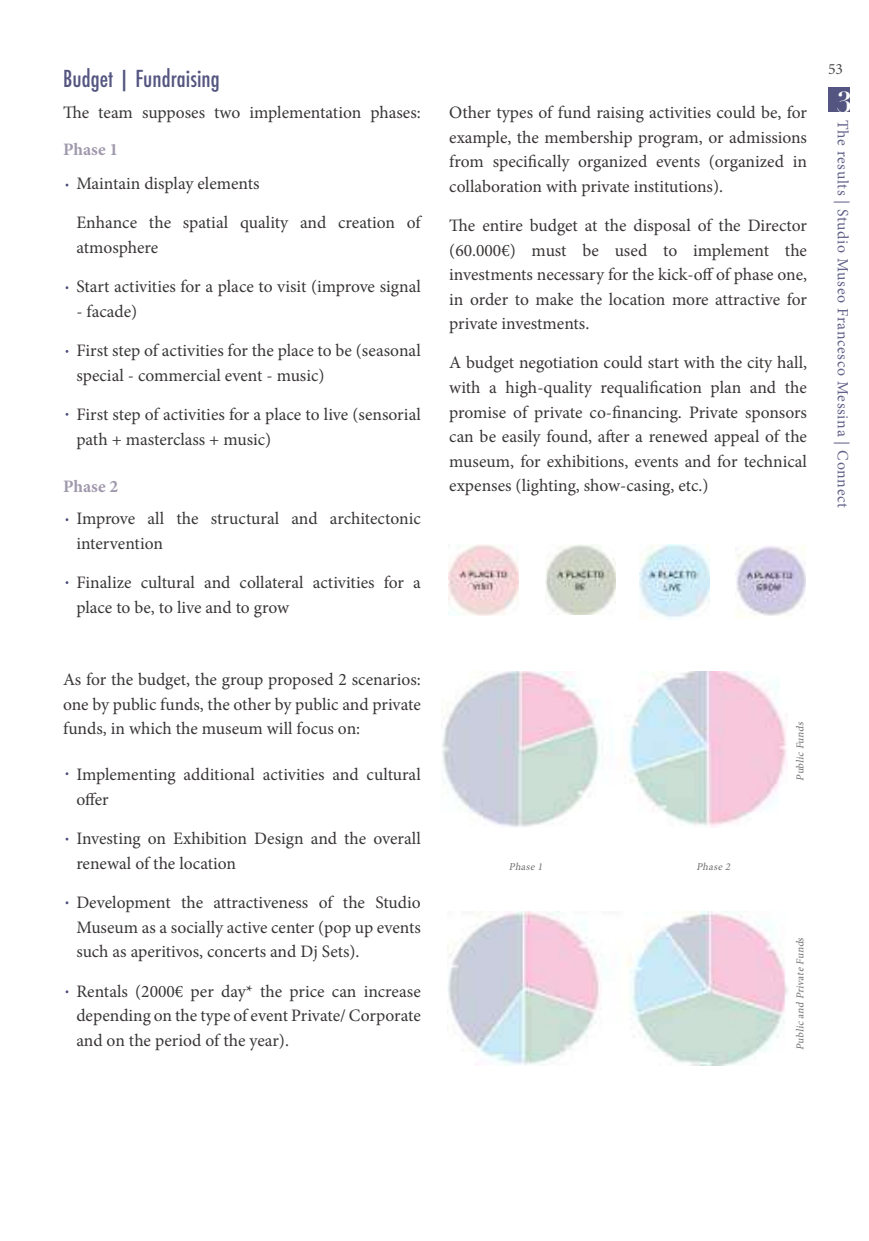
<style>
.page{position:relative;width:869px;height:1241px;background:#fff}
.page>*{position:absolute;margin:0;border:0;box-sizing:border-box;transform-origin:0 0}
.t1{font:700 28px "Didot";color:#fff}
.t2{font:500 condensed 22.75px "Futura";color:#545681}
.t3{font:17.5px/24.5px "Minion Pro";color:#393535}
.t4{font:700 17.5px "Minion Pro";color:#a099ad}
.t5{font:15.75px "Minion Pro";letter-spacing:.04em;color:#62628a}
.t6{font:15.75px "Minion Pro";color:#4e4b4c}
.t7{font:italic 10.5px "Minion Pro";color:#716f71}
</style>
<div class="page">
<div style="left:827px;top:87px;width:21px;height:25px;background:#545681"></div>
<img style="left:441px;top:671px;width:345px;height:155px">
<img style="left:447px;top:911px;width:341px;height:154px">
<img style="left:448px;top:545px;width:70px;height:70px">
<img style="left:545px;top:545px;width:70px;height:69px">
<img style="left:639px;top:545px;width:70px;height:74px">
<img style="left:735px;top:545px;width:70px;height:73px">
<h2 class="t2" style="left:63px;top:64px;width:158px">Budget | Fundraising</h2>
<p class="t3" style="left:63px;top:100px;width:359px">The team supposes two implementation phases:</p>
<p class="t4" style="left:63px;top:137px;width:57px">Phase 1</p>
<p class="t3" style="left:76px;top:171px;width:184px">Maintain display elements</p>
<p class="t3" style="left:76px;top:211px;width:346px">Enhance the spatial quality and creation of atmosphere</p>
<p class="t3" style="left:76px;top:274px;width:346px">Start activities for a place to visit (improve signal</p>
<p class="t3" style="left:76px;top:299px;width:62px">- facade)</p>
<p class="t3" style="left:76px;top:338px;width:346px">First step of activities for the place to be (seasonal special - commercial event - music)</p>
<p class="t3" style="left:76px;top:402px;width:346px">First step of activities for a place to live (sensorial path + masterclass + music)</p>
<p class="t4" style="left:63px;top:473px;width:57px">Phase 2</p>
<p class="t3" style="left:76px;top:506px;width:346px">Improve all the structural and architectonic intervention</p>
<p class="t3" style="left:76px;top:570px;width:346px">Finalize cultural and collateral activities for a place to be, to live and to grow</p>
<p class="t3" style="left:63px;top:667px;width:359px;text-align:justify">As for the budget, the group proposed 2 scenarios: one by public funds, the other by public and private funds, in which the museum will focus on:</p>
<p class="t3" style="left:76px;top:762px;width:346px">Implementing additional activities and cultural offer</p>
<p class="t3" style="left:76px;top:826px;width:346px">Investing on Exhibition Design and the overall renewal of the location</p>
<p class="t3" style="left:76px;top:890px;width:346px;text-align:justify">Development the attractiveness of the Studio Museum as a socially active center (pop up events such as aperitivos, concerts and Dj Sets).</p>
<p class="t3" style="left:76px;top:978px;width:346px;text-align:justify">Rentals (2000€ per day* the price can increase depending on the type of event Private/ Corporate and on the period of the year).</p>
<p class="t3" style="left:449px;top:100px;width:359px;text-align:justify">Other types of fund raising activities could be, for example, the membership program, or admissions from specifically organized events (organized in collaboration with private institutions).</p>
<p class="t3" style="left:449px;top:213px;width:359px;text-align:justify">The entire budget at the disposal of the Director (60.000€) must be used to implement the investments necessary for the kick-off of phase one, in order to make the location more attractive for private investments.</p>
<p class="t3" style="left:449px;top:350px;width:359px;text-align:justify">A budget negotiation could start with the city hall, with a high-quality requalification plan and the promise of private co-financing. Private sponsors can be easily found, after a renewed appeal of the museum, for exhibitions, events and for technical expenses (lighting, show-casing, etc.)</p>
<p class="t6" style="left:827px;top:59px;width:17px">53</p>
<h1 class="t1" style="left:836px;top:84px;width:17px">3</h1>
<p class="t5" style="left:852px;top:120px;width:390px;rotate:90deg">The results | Studio Museo Francesco Messina | Connect</p>
<p class="t7" style="left:508px;top:859px;width:38px">Phase 1</p>
<p class="t7" style="left:696px;top:859px;width:38px">Phase 2</p>
<p class="t7" style="left:792px;top:780px;width:62px;rotate:-90deg">Public Funds</p>
<p class="t7" style="left:792px;top:1049px;width:116px;rotate:-90deg">Public and Private Funds</p>
</div>
